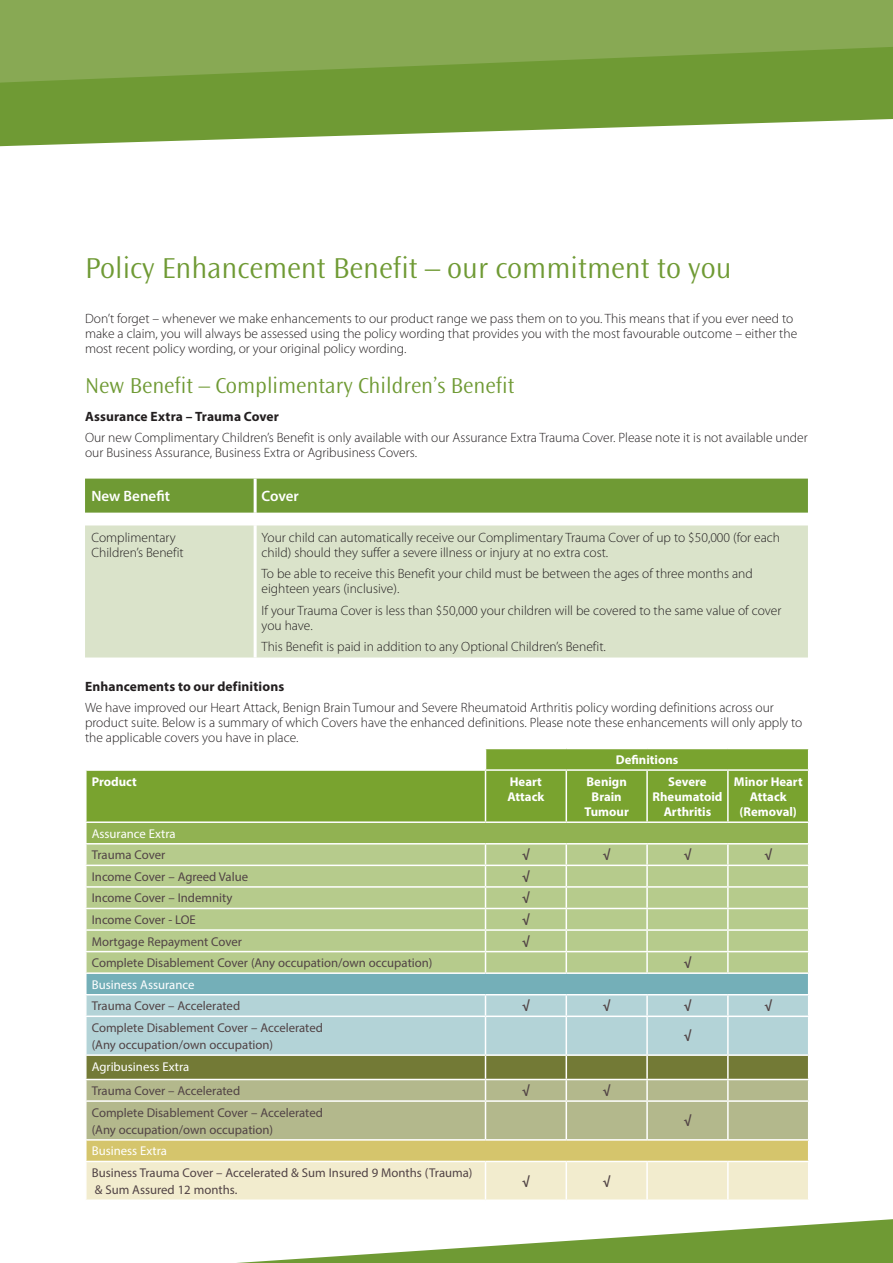
<style>
.page{position:relative;width:893px;height:1263px;background:#fff}
.page>*{position:absolute;margin:0;border:0;box-sizing:border-box;transform-origin:0 0}
.t1{font:300 30px "Ocean Sans";color:#6f9a34}
.t2{font:300 22.5px "Ocean Sans";color:#6f9a34}
.t3{font:600 15px "Myriad Pro";color:#fff}
.t4{font:300 13.5px/15px "Myriad Pro";color:#231f20}
.t5{font:700 13.5px "Myriad Pro";letter-spacing:.01em;color:#231f20}
.t6{font:12.75px/17.2px "Myriad Pro";color:#514345}
.t7{font:700 12.75px/15.3px "Myriad Pro";color:#fff;text-align:center}
.t8{font:12.75px "Myriad Pro";color:#fff}
.t9{font:700 12.75px "Myriad Pro";color:#514345}
</style>
<div class="page">
<div style="left:0;top:0;width:893px;height:47px;background:#88a954"></div>
<svg style="left:0;top:47px;width:893px;height:99px;background:#86aa55"></svg>
<svg style="left:237px;top:1219px;width:656px;height:44px"></svg>
<svg style="left:87px;top:749px;width:721px;height:72px;fill:#79a32f"></svg>
<svg style="left:485px;top:749px;width:1px;height:20px"></svg>
<hr style="left:85px;top:769px;width:400px;height:2px;background:#fff">
<hr style="left:485px;top:769px;width:81px;height:2px;background:#fff">
<hr style="left:485px;top:771px;width:1px;height:50px;background:#fff">
<hr style="left:566px;top:769px;width:81px;height:2px;background:#fff">
<hr style="left:566px;top:771px;width:1px;height:50px;background:#fff">
<hr style="left:647px;top:769px;width:81px;height:2px;background:#fff">
<hr style="left:646px;top:771px;width:2px;height:50px;background:#fff">
<hr style="left:728px;top:769px;width:81px;height:2px;background:#fff">
<hr style="left:727px;top:771px;width:2px;height:50px;background:#fff">
<svg style="left:86px;top:823px;width:723px;height:376px;background:#b7c79d"></svg>
<hr style="left:85px;top:1161px;width:400px;height:1px;background:#fff">
<hr style="left:85px;top:1162px;width:2px;height:37px;background:#fff">
<hr style="left:485px;top:1161px;width:81px;height:1px;background:#fff">
<hr style="left:485px;top:1162px;width:1px;height:37px;background:#fff">
<hr style="left:566px;top:1161px;width:81px;height:1px;background:#fff">
<hr style="left:566px;top:1162px;width:1px;height:37px;background:#fff">
<hr style="left:647px;top:1161px;width:81px;height:1px;background:#fff">
<hr style="left:646px;top:1162px;width:2px;height:37px;background:#fff">
<hr style="left:728px;top:1161px;width:81px;height:1px;background:#fff">
<hr style="left:727px;top:1162px;width:2px;height:37px;background:#fff">
<hr style="left:808px;top:1162px;width:1px;height:37px;background:#fff">
<div style="left:85px;top:525px;width:723px;height:132px;background:#dae3ca"></div>
<div style="left:85px;top:479px;width:723px;height:34px;background:#6f9a34"></div>
<hr style="left:254px;top:525px;width:3px;height:132px;background:#fff">
<h1 class="t1" style="left:85px;top:251px;width:648px">Policy Enhancement Benefit – our commitment to you</h1>
<p class="t4" style="left:85px;top:311px;width:714px">Don’t forget – whenever we make enhancements to our product range we pass them on to you. This means that if you ever need to make a claim, you will always be assessed using the policy wording that provides you with the most favourable outcome – either the most recent policy wording, or your original policy wording.</p>
<h2 class="t2" style="left:85px;top:373px;width:431px">New Benefit – Complimentary Children’s Benefit</h2>
<p class="t5" style="left:85px;top:408px;width:196px">Assurance Extra – Trauma Cover</p>
<p class="t4" style="left:85px;top:431px;width:724px">Our new Complimentary Children’s Benefit is only available with our Assurance Extra Trauma Cover. Please note it is not available under our Business Assurance, Business Extra or Agribusiness Covers.</p>
<p class="t3" style="left:91px;top:487px;width:80px">New Benefit</p>
<p class="t3" style="left:262px;top:487px;width:39px">Cover</p>
<p class="t4" style="left:91px;top:530px;width:94px">Complimentary<br>Children’s Benefit</p>
<p class="t4" style="left:261px;top:530px;width:520px">Your child can automatically receive our Complimentary Trauma Cover of up to $50,000 (for each child) should they suffer a severe illness or injury at no extra cost.</p>
<p class="t4" style="left:261px;top:567px;width:493px">To be able to receive this Benefit your child must be between the ages of three months and eighteen years (inclusive).</p>
<p class="t4" style="left:261px;top:603px;width:521px">If your Trauma Cover is less than $50,000 your children will be covered to the same value of cover you have.</p>
<p class="t4" style="left:261px;top:639px;width:346px">This Benefit is paid in addition to any Optional Children’s Benefit.</p>
<p class="t5" style="left:85px;top:678px;width:201px">Enhancements to our definitions</p>
<p class="t4" style="left:85px;top:701px;width:719px">We have improved our Heart Attack, Benign Brain Tumour and Severe Rheumatoid Arthritis policy wording definitions across our product suite. Below is a summary of which Covers have the enhanced definitions. Please note these enhancements will only apply to the applicable covers you have in place.</p>
<p class="t7" style="left:616px;top:752px;width:64px">Definitions</p>
<p class="t7" style="left:92px;top:773px;width:47px">Product</p>
<p class="t7" style="left:507px;top:773px;width:38px;text-align:left">Heart<br>Attack</p>
<p class="t7" style="left:584px;top:773px;width:46px">Benign<br>Brain<br>Tumour</p>
<p class="t7" style="left:652px;top:773px;width:71px">Severe<br>Rheumatoid<br>Arthritis</p>
<p class="t7" style="left:734px;top:773px;width:70px">Minor Heart<br>Attack (Removal)</p>
<p class="t8" style="left:92px;top:826px;width:85px">Assurance Extra</p>
<p class="t6" style="left:92px;top:846px;width:75px">Trauma Cover</p>
<p class="t9" style="left:522px;top:847px;width:9px">√</p>
<p class="t9" style="left:603px;top:847px;width:9px">√</p>
<p class="t9" style="left:684px;top:847px;width:9px">√</p>
<p class="t9" style="left:764px;top:847px;width:9px">√</p>
<p class="t6" style="left:92px;top:868px;width:158px">Income Cover – Agreed Value</p>
<p class="t9" style="left:522px;top:868px;width:9px">√</p>
<p class="t6" style="left:92px;top:889px;width:142px">Income Cover – Indemnity</p>
<p class="t9" style="left:522px;top:890px;width:9px">√</p>
<p class="t6" style="left:92px;top:911px;width:106px">Income Cover - LOE</p>
<p class="t9" style="left:522px;top:911px;width:9px">√</p>
<p class="t6" style="left:92px;top:932px;width:152px">Mortgage Repayment Cover</p>
<p class="t9" style="left:522px;top:933px;width:9px">√</p>
<p class="t6" style="left:92px;top:954px;width:342px">Complete Disablement Cover (Any occupation/own occupation)</p>
<p class="t9" style="left:684px;top:954px;width:9px">√</p>
<p class="t8" style="left:92px;top:976px;width:104px">Business Assurance</p>
<p class="t6" style="left:92px;top:997px;width:150px">Trauma Cover – Accelerated</p>
<p class="t9" style="left:522px;top:998px;width:9px">√</p>
<p class="t9" style="left:603px;top:998px;width:9px">√</p>
<p class="t9" style="left:684px;top:998px;width:9px">√</p>
<p class="t9" style="left:764px;top:998px;width:9px">√</p>
<p class="t6" style="left:92px;top:1019px;width:233px">Complete Disablement Cover – Accelerated (Any occupation/own occupation)</p>
<p class="t9" style="left:684px;top:1028px;width:9px">√</p>
<p class="t8" style="left:92px;top:1058px;width:99px">Agribusiness Extra</p>
<p class="t6" style="left:92px;top:1082px;width:150px">Trauma Cover – Accelerated</p>
<p class="t9" style="left:522px;top:1082px;width:9px">√</p>
<p class="t9" style="left:603px;top:1082px;width:9px">√</p>
<p class="t6" style="left:92px;top:1103px;width:233px">Complete Disablement Cover – Accelerated (Any occupation/own occupation)</p>
<p class="t9" style="left:684px;top:1113px;width:9px">√</p>
<p class="t8" style="left:92px;top:1143px;width:77px">Business Extra</p>
<p class="t6" style="left:92px;top:1164px;width:382px">Business Trauma Cover – Accelerated &amp; Sum Insured 9 Months (Trauma) &amp; Sum Assured 12 months.</p>
<p class="t9" style="left:522px;top:1173px;width:9px">√</p>
<p class="t9" style="left:603px;top:1173px;width:9px">√</p>
</div>
